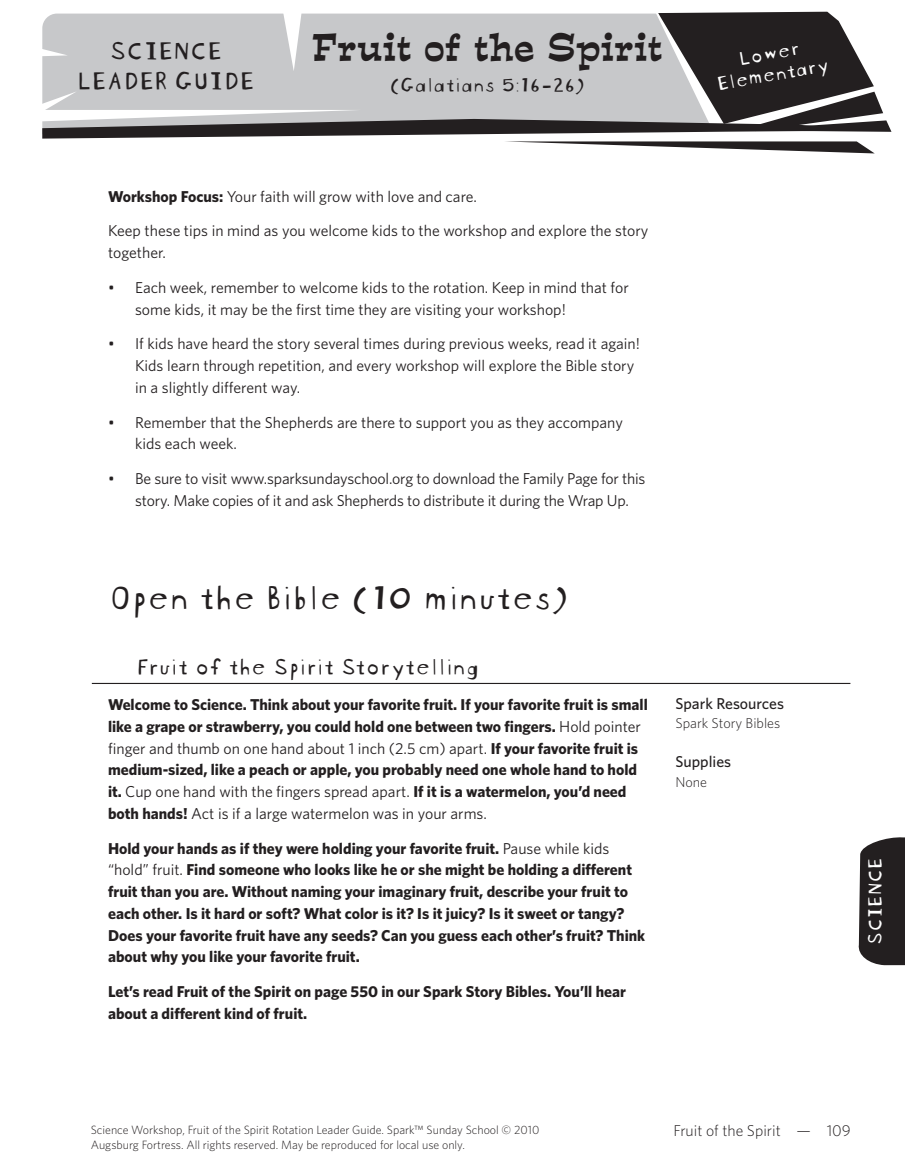
<style>
.page{position:relative;width:905px;height:1175px;background:#fff}
.page>*{position:absolute;margin:0;border:0;box-sizing:border-box;transform-origin:0 0}
._1h1{font:36px "Blockhead Unplugged";color:#231f20}
.A_head{font:36px "Estro Font";color:#231f20}
.A_head-2{font:27px/30px "Blockhead Unplugged";color:#231f20;text-align:center}
._2h2{font:24px "Blockhead Unplugged";color:#231f20}
.A_head-3{font:21px/21px "Blockhead Unplugged";color:#fff;text-align:center}
.A_head-4{font:21px "Blockhead Unplugged";color:#231f20}
.Body{font:700 15.75px/21.8px "Whitney";color:#231f20}
._6BL{font:15.75px/21.8px "Whitney";color:#231f20}
.Body-2{font:15.75px/21.8px "Whitney";color:#231f20}
._4Sidebar_head{font:500 15.75px "Whitney";color:#231f20}
.footer_recto{font:300 15.75px "Whitney";color:#231f20}
._5Sidebar_text{font:300 14.25px "Whitney";color:#231f20}
.t1{font:300 12px/15px "Whitney";color:#231f20}
.s1{font-weight:700}
.s2{font-weight:400}
</style>
<div class="page">
<svg style="left:42px;top:11px;width:849px;height:142px"></svg>
<svg style="left:858px;top:837px;width:46px;height:128px;background:#353132"></svg>
<hr style="left:92px;top:683px;width:758px;height:1px;background:#231f20">
<p class="A_head-2" style="left:76px;top:33px;width:179px">SCIENCE<br>LEADER GUIDE</p>
<p class="A_head" style="left:312px;top:21px;width:352px">Fruit of the Spirit</p>
<p class="A_head-4" style="left:389px;top:67px;width:197px">(Galatians 5:16-26)</p>
<p class="A_head-3" style="left:710px;top:50px;width:115px;rotate:-10deg">Lower<br>Elementary</p>
<p class="Body-2" style="left:108px;top:185px;width:370px"><span class="s1">Workshop Focus:</span> Your faith will grow with love and care.</p>
<p class="Body-2" style="left:108px;top:220px;width:542px">Keep these tips in mind as you welcome kids to the workshop and explore the story together.</p>
<p class="_6BL" style="left:135px;top:276px;width:495px;text-indent:-27px">• Each week, remember to welcome kids to the rotation. Keep in mind that for some kids, it may be the first time they are visiting your workshop!</p>
<p class="_6BL" style="left:135px;top:332px;width:506px;text-indent:-27px">• If kids have heard the story several times during previous weeks, read it again!<br>Kids learn through repetition, and every workshop will explore the Bible story in a slightly different way.</p>
<p class="_6BL" style="left:135px;top:411px;width:489px;text-indent:-27px">• Remember that the Shepherds are there to support you as they accompany kids each week.</p>
<p class="_6BL" style="left:135px;top:467px;width:512px;text-indent:-27px">• Be sure to visit www.sparksundayschool.org to download the Family Page for this story. Make copies of it and ask Shepherds to distribute it during the Wrap Up.</p>
<p class="_1h1" style="left:108px;top:568px;width:462px">Open the Bible (10 minutes)</p>
<p class="_2h2" style="left:135px;top:646px;width:345px">Fruit of the Spirit Storytelling</p>
<p class="Body" style="left:108px;top:693px;width:541px">Welcome to Science. Think about your favorite fruit. If your favorite fruit is small like a grape or strawberry, you could hold one between two fingers. <span class="s2">Hold pointer finger and thumb on one hand about 1 inch (2.5 cm) apart.</span> If your favorite fruit is medium-sized, like a peach or apple, you probably need one whole hand to hold it. <span class="s2">Cup one hand with the fingers spread apart.</span> If it is a watermelon, you’d need both hands! <span class="s2">Act is if a large watermelon was in your arms.</span></p>
<p class="Body" style="left:108px;top:837px;width:538px">Hold your hands as if they were holding your favorite fruit. <span class="s2">Pause while kids “hold” fruit.</span> Find someone who looks like he or she might be holding a different fruit than you are. Without naming your imaginary fruit, describe your fruit to each other. Is it hard or soft? What color is it? Is it juicy? Is it sweet or tangy?<br>Does your favorite fruit have any seeds? Can you guess each other’s fruit? Think about why you like your favorite fruit.</p>
<p class="Body" style="left:108px;top:980px;width:519px">Let’s read Fruit of the Spirit on page 550 in our Spark Story Bibles. You’ll hear about a different kind of fruit.</p>
<p class="_4Sidebar_head" style="left:675px;top:693px;width:110px">Spark Resources</p>
<p class="_5Sidebar_text" style="left:675px;top:714px;width:106px">Spark Story Bibles</p>
<p class="_4Sidebar_head" style="left:675px;top:751px;width:57px">Supplies</p>
<p class="_5Sidebar_text" style="left:675px;top:772px;width:33px">None</p>
<p class="A_head-3" style="left:861px;top:945px;width:89px;rotate:-90deg">SCIENCE</p>
<p class="t1" style="left:91px;top:1122px;width:450px">Science Workshop, Fruit of the Spirit Rotation Leader Guide. Spark™ Sunday School © 2010<br>Augsburg Fortress. All rights reserved. May be reproduced for local use only.</p>
<p class="footer_recto" style="left:673px;top:1119px;width:179px">Fruit of the Spirit — 109</p>
</div>
